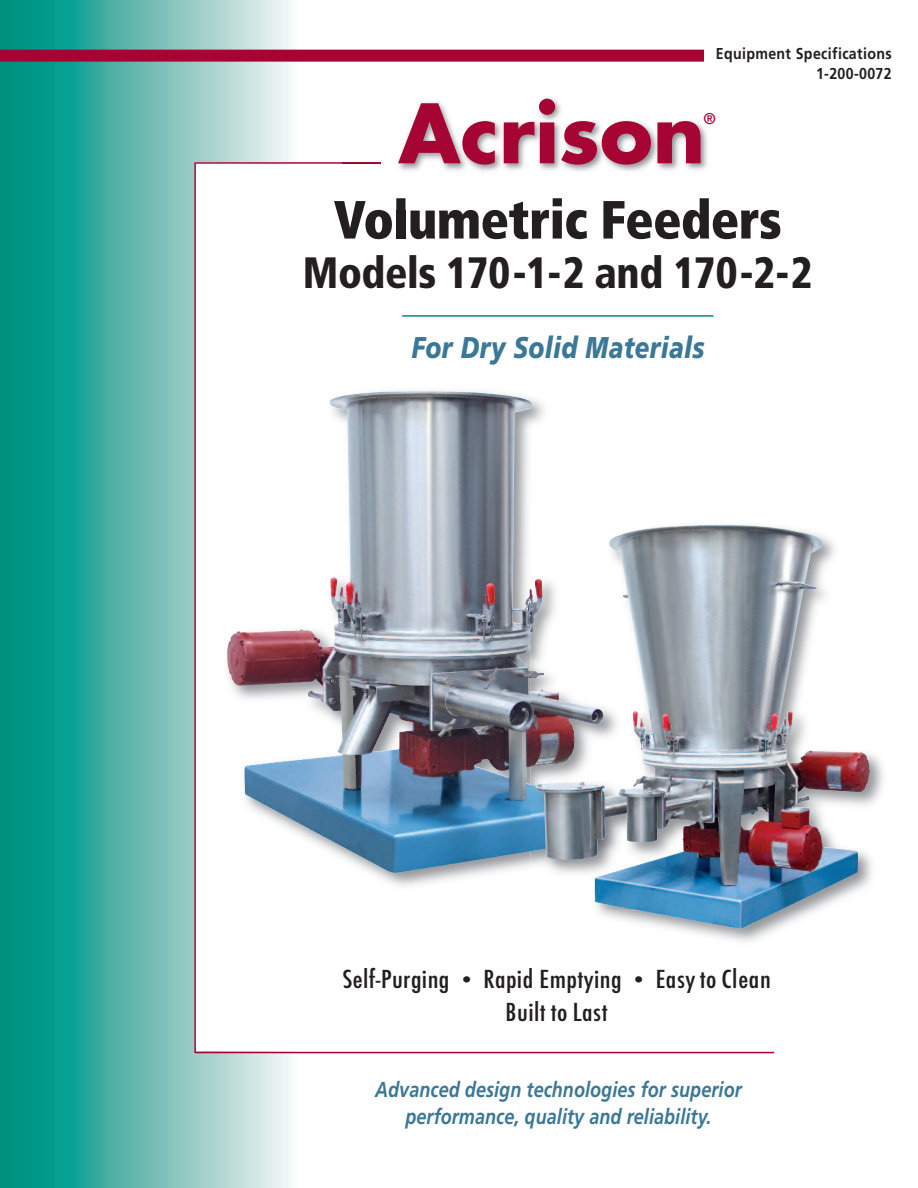
<style>
.page{position:relative;width:918px;height:1188px;background:#fff}
.page>*{position:absolute;margin:0;border:0;box-sizing:border-box;transform-origin:0 0}
.t1{font:700 79.65px "Futura";color:#a60534}
.t2{font:900 condensed 53.7px "Frutiger";letter-spacing:-.01em;color:#231f20;scale:.95 1}
.t3{font:900 condensed 43.95px "Frutiger";letter-spacing:-.01em;color:#231f20;scale:.95 1}
.t4{font:italic 900 30px "Frutiger";letter-spacing:.015em;color:#3b7898;scale:.8 1}
.t5{font:500 condensed 24.15px/33px "Futura";letter-spacing:.015em;color:#231f20;text-align:center;scale:1.11 1}
.t6{font:italic 700 21.6px/27px "Frutiger";letter-spacing:.005em;color:#3b7898;text-align:center;scale:.83 1}
.t7{font:700 15.75px/19.4px "Frutiger";letter-spacing:.025em;color:#231f20;text-align:right;scale:.9 1}
.t8{font:15.6px "Frutiger";color:#a60534}
.s1{font-size:19.8px}
</style>
<div class="page">
<svg style="left:0;top:0;width:296px;height:1188px;background:#4bb1a6"></svg>
<div style="left:196px;top:163px;width:219px;height:888px;background:#fff"></div>
<hr style="left:194px;top:162px;width:2px;height:891px;background:#a60534">
<hr style="left:196px;top:162px;width:223px;height:2px;background:#a60534">
<hr style="left:195px;top:1052px;width:579px;height:1px;background:#a60534">
<div style="left:0;top:50px;width:704px;height:12px;background:#a60534"></div>
<hr style="left:402px;top:315px;width:312px;height:2px;background:#008f7d">
<img style="left:227px;top:391px;width:317px;height:482px">
<img style="left:531px;top:508px;width:352px;height:434px">
<img style="left:531px;top:784px;width:64px;height:67px">
<img style="left:531px;top:689px;width:64px;height:78px">
<svg style="left:531px;top:671px;width:13px;height:8px"></svg>
<img style="left:531px;top:579px;width:11px;height:53px">
<img style="left:595px;top:525px;width:275px;height:404px">
<img style="left:402px;top:98px;width:305px;height:104px">
<img style="left:402px;top:175px;width:13px;height:27px">
<img style="left:343px;top:198px;width:64px;height:12px">
<svg style="left:513px;top:202px;width:10px;height:8px"></svg>
<img style="left:551px;top:198px;width:158px;height:12px">
<img style="left:381px;top:153px;width:103px;height:22px">
<p class="t7" style="left:716px;top:45px;width:197px">Equipment Specifications<br>1-200-0072</p>
<h1 class="t1" style="left:398px;top:97px;width:308px">Acrison</h1>
<p class="t8" style="left:704px;top:112px;width:14px">®</p>
<h2 class="t2" style="left:334px;top:198px;width:473px">Volumetric Feeders</h2>
<h3 class="t3" style="left:303px;top:255px;width:538px">Models 170-1-2 and 170-2-2</h3>
<h3 class="t4" style="left:412px;top:335px;width:367px">For Dry Solid Materials</h3>
<p class="t5" style="left:342px;top:964px;width:387px">Self-Purging <span class="s1">•</span> Rapid Emptying <span class="s1">•</span> Easy to Clean<br>Built to Last</p>
<p class="t6" style="left:375px;top:1078px;width:443px">Advanced design technologies for superior performance, quality and reliability.</p>
</div>
